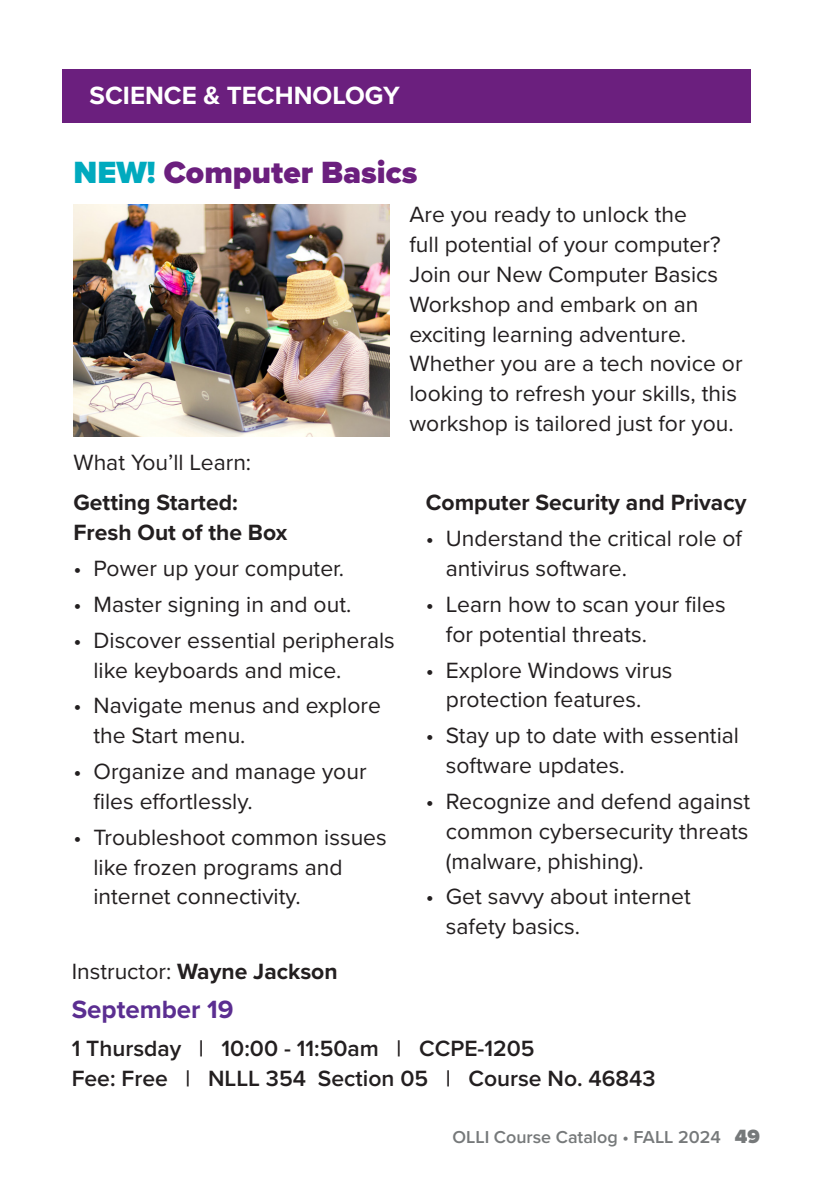
<style>
.page{position:relative;width:830px;height:1188px;background:#fff}
.page>*{position:absolute;margin:0;border:0;box-sizing:border-box;transform-origin:0 0}
.Class_Name{font:900 31.8px "Proxima Nova";color:#6b1f7e}
.section_header{font:700 25.8px "Proxima Nova";color:#fff}
.body_copy{font:700 25.8px "Proxima Nova";color:#5b2e91}
.body_copy-2{font:22.95px/29.8px "Proxima Nova";color:#231f20}
.body_copy-3{font:700 22.95px/29.8px "Proxima Nova";color:#231f20}
.body_copy-4{font:600 22.95px/29.8px "Proxima Nova";color:#231f20}
.body_copy-5{font:600 17.85px "Proxima Nova";color:#76797a}
.s1{color:#00aabe}
.s2{font-weight:400}
.s3{font-weight:900;font-size:19.95px}
</style>
<div class="page">
<div style="left:63px;top:69px;width:687px;height:53px;background:#6b1f7e"></div>
<img style="left:73px;top:205px;width:316px;height:232px">
<p class="section_header" style="left:90px;top:76px;width:312px">SCIENCE &amp; TECHNOLOGY</p>
<p class="Class_Name" style="left:73px;top:149px;width:345px"><span class="s1">NEW!</span> Computer Basics</p>
<p class="body_copy-2" style="left:409px;top:199px;width:334px">Are you ready to unlock the<br>full potential of your computer?<br>Join our New Computer Basics<br>Workshop and embark on an exciting learning adventure.<br>Whether you are a tech novice or looking to refresh your skills, this workshop is tailored just for you.</p>
<p class="body_copy-2" style="left:73px;top:446px;width:179px">What You’ll Learn:</p>
<p class="body_copy-3" style="left:73px;top:487px;width:215px">Getting Started:<br>Fresh Out of the Box</p>
<p class="body_copy-2" style="left:73px;top:552px;width:272px">• Power up your computer.</p>
<p class="body_copy-2" style="left:73px;top:588px;width:279px">• Master signing in and out.</p>
<p class="body_copy-2" style="left:93px;top:624px;width:303px;text-indent:-20px">• Discover essential peripherals like keyboards and mice.</p>
<p class="body_copy-2" style="left:93px;top:690px;width:289px;text-indent:-20px">• Navigate menus and explore the Start menu.</p>
<p class="body_copy-2" style="left:93px;top:755px;width:274px;text-indent:-20px">• Organize and manage your files effortlessly.</p>
<p class="body_copy-2" style="left:93px;top:821px;width:295px;text-indent:-20px">• Troubleshoot common issues like frozen programs and internet connectivity.</p>
<p class="body_copy-3" style="left:426px;top:487px;width:322px">Computer Security and Privacy</p>
<p class="body_copy-2" style="left:446px;top:523px;width:297px;text-indent:-20px">• Understand the critical role of antivirus software.</p>
<p class="body_copy-2" style="left:446px;top:588px;width:281px;text-indent:-20px">• Learn how to scan your files for potential threats.</p>
<p class="body_copy-2" style="left:426px;top:654px;width:248px;text-align:center">• Explore Windows virus protection features.</p>
<p class="body_copy-2" style="left:446px;top:720px;width:294px;text-indent:-20px">• Stay up to date with essential software updates.</p>
<p class="body_copy-2" style="left:446px;top:785px;width:306px;text-align:justify;text-indent:-20px">• Recognize and defend against common cybersecurity threats (malware, phishing).</p>
<p class="body_copy-2" style="left:446px;top:881px;width:246px;text-indent:-20px">• Get savvy about internet safety basics.</p>
<p class="body_copy-3" style="left:72px;top:956px;width:267px"><span class="s2">Instructor:</span> Wayne Jackson</p>
<p class="body_copy" style="left:72px;top:990px;width:163px">September 19</p>
<p class="body_copy-4" style="left:72px;top:1033px;width:585px">1 Thursday | 10:00 - 11:50am | CCPE-1205<br>Fee: Free | NLLL 354 Section 05 | Course No. 46843</p>
<p class="body_copy-5" style="left:452px;top:1124px;width:309px">OLLI Course Catalog • FALL 2024 <span class="s3">49</span></p>
</div>
